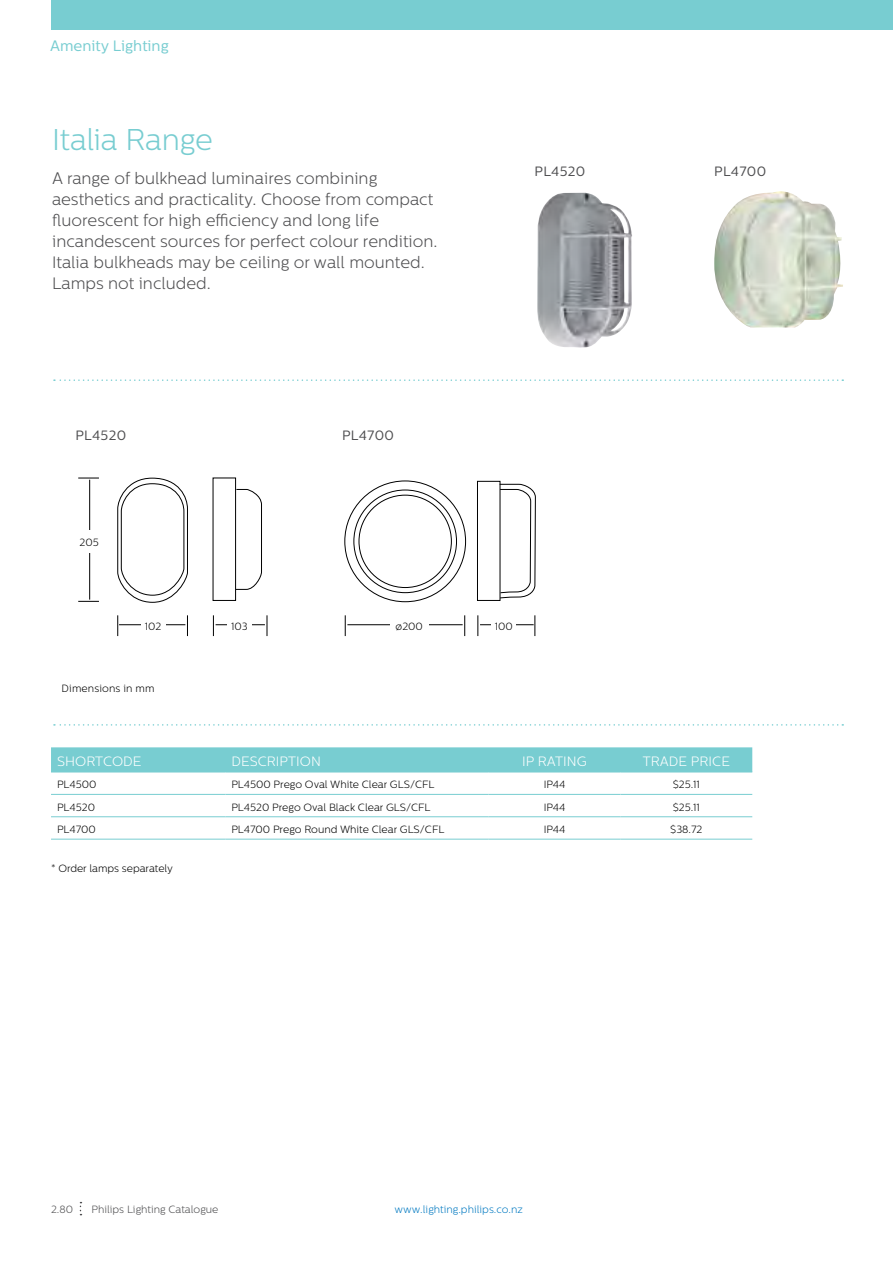
<style>
.page{position:relative;width:893px;height:1263px;background:#fff}
.page>*{position:absolute;margin:0;border:0;box-sizing:border-box;transform-origin:0 0}
.t1{font:300 30px "Centrale Sans";letter-spacing:-.01em;color:#78cdd1}
.t2{font:300 16.5px/21px "Centrale Sans";color:#4d4d4f}
.t3{font:15px "Centrale Sans";color:#78cdd1}
.t4{font:300 13.5px "Centrale Sans";letter-spacing:.005em;color:#fff}
.t5{font:13.5px "Centrale Sans";letter-spacing:.025em;color:#4d4d4f}
.t6{font:300 13.5px "Centrale Sans";letter-spacing:.005em;color:#fff}
.t7{font:300 10.5px "Centrale Sans";color:#000}
.t8{font:300 10.5px "Centrale Sans";color:#4d4d4f}
.t9{font:300 10.5px "Centrale Sans";color:#0079c1}
</style>
<div class="page">
<div style="left:51px;top:0;width:842px;height:30px;background:#78cdd1"></div>
<img style="left:537px;top:193px;width:95px;height:155px">
<img style="left:714px;top:191px;width:129px;height:136px">
<div style="left:51px;top:747px;width:701px;height:25px;background:#78cdd1"></div>
<hr style="left:51px;top:772px;width:174px;height:1px;background:#78cdd1">
<hr style="left:225px;top:772px;width:264px;height:1px;background:#78cdd1">
<hr style="left:489px;top:772px;width:131px;height:1px;background:#78cdd1">
<hr style="left:620px;top:772px;width:132px;height:1px;background:#78cdd1">
<hr style="left:51px;top:794px;width:174px;height:1px;background:#78cdd1">
<hr style="left:225px;top:794px;width:264px;height:1px;background:#78cdd1">
<hr style="left:489px;top:794px;width:131px;height:1px;background:#78cdd1">
<hr style="left:620px;top:794px;width:132px;height:1px;background:#78cdd1">
<hr style="left:51px;top:816px;width:174px;height:1px;background:#78cdd1">
<hr style="left:225px;top:816px;width:264px;height:1px;background:#78cdd1">
<hr style="left:489px;top:816px;width:131px;height:1px;background:#78cdd1">
<hr style="left:620px;top:816px;width:132px;height:1px;background:#78cdd1">
<hr style="left:51px;top:839px;width:174px;height:1px;background:#78cdd1">
<hr style="left:225px;top:839px;width:264px;height:1px;background:#78cdd1">
<hr style="left:489px;top:839px;width:131px;height:1px;background:#78cdd1">
<hr style="left:620px;top:839px;width:132px;height:1px;background:#78cdd1">
<svg style="left:54px;top:379px;width:789px;height:2px"></svg>
<svg style="left:54px;top:724px;width:789px;height:2px"></svg>
<hr style="left:89px;top:480px;width:1px;height:120px;background:#000">
<div style="left:73px;top:531px;width:32px;height:22px;background:#fff"></div>
<svg style="left:78px;top:478px;width:21px;height:1px"></svg>
<svg style="left:78px;top:601px;width:21px;height:1px"></svg>
<hr style="left:119px;top:624px;width:66px;height:1px;background:#000">
<div style="left:141px;top:610px;width:24px;height:32px;background:#fff"></div>
<svg style="left:117px;top:615px;width:1px;height:21px"></svg>
<svg style="left:187px;top:615px;width:1px;height:21px"></svg>
<hr style="left:216px;top:624px;width:49px;height:1px;background:#000">
<div style="left:227px;top:610px;width:25px;height:32px;background:#fff"></div>
<svg style="left:267px;top:615px;width:1px;height:21px"></svg>
<svg style="left:213px;top:615px;width:1px;height:21px"></svg>
<svg style="left:117px;top:477px;width:71px;height:126px"></svg>
<svg style="left:235px;top:489px;width:27px;height:101px"></svg>
<hr style="left:480px;top:624px;width:54px;height:1px;background:#000">
<div style="left:491px;top:610px;width:25px;height:32px;background:#fff"></div>
<svg style="left:534px;top:615px;width:1px;height:21px"></svg>
<svg style="left:477px;top:615px;width:1px;height:21px"></svg>
<div style="left:477px;top:481px;width:23px;height:120px;border:1px solid #000"></div>
<hr style="left:347px;top:624px;width:116px;height:1px;background:#000">
<div style="left:390px;top:612px;width:39px;height:28px;background:#fff"></div>
<svg style="left:345px;top:615px;width:1px;height:21px"></svg>
<svg style="left:464px;top:615px;width:1px;height:21px"></svg>
<svg style="left:499px;top:483px;width:37px;height:116px"></svg>
<p class="t3" style="left:50px;top:37px;width:120px">Amenity Lighting</p>
<h1 class="t1" style="left:52px;top:123px;width:162px">Italia Range</h1>
<p class="t2" style="left:52px;top:168px;width:387px">A range of bulkhead luminaires combining aesthetics and practicality. Choose from compact fluorescent for high efficiency and long life incandescent sources for perfect colour rendition.<br>Italia bulkheads may be ceiling or wall mounted.<br>Lamps not included.</p>
<p class="t5" style="left:535px;top:164px;width:52px">PL4520</p>
<p class="t5" style="left:714px;top:164px;width:53px">PL4700</p>
<p class="t5" style="left:75px;top:428px;width:52px">PL4520</p>
<p class="t5" style="left:342px;top:428px;width:53px">PL4700</p>
<p class="t7" style="left:79px;top:536px;width:21px">205</p>
<p class="t7" style="left:145px;top:620px;width:18px">102</p>
<p class="t7" style="left:231px;top:620px;width:18px">103</p>
<p class="t7" style="left:396px;top:620px;width:29px">ø200</p>
<p class="t7" style="left:495px;top:620px;width:20px">100</p>
<p class="t7" style="left:62px;top:683px;width:94px">Dimensions in mm</p>
<p class="t4" style="left:57px;top:754px;width:86px">SHORTCODE</p>
<p class="t4" style="left:231px;top:754px;width:91px">DESCRIPTION</p>
<p class="t4" style="left:522px;top:754px;width:66px">IP RATING</p>
<p class="t6" style="left:643px;top:754px;width:89px">TRADE PRICE</p>
<p class="t7" style="left:57px;top:779px;width:41px">PL4500</p>
<p class="t7" style="left:231px;top:779px;width:205px">PL4500 Prego Oval White Clear GLS/CFL</p>
<p class="t7" style="left:544px;top:779px;width:23px">IP44</p>
<p class="t7" style="left:673px;top:779px;width:29px">$25.11</p>
<p class="t7" style="left:57px;top:801px;width:40px">PL4520</p>
<p class="t7" style="left:231px;top:801px;width:201px">PL4520 Prego Oval Black Clear GLS/CFL</p>
<p class="t7" style="left:544px;top:801px;width:23px">IP44</p>
<p class="t7" style="left:673px;top:801px;width:29px">$25.11</p>
<p class="t7" style="left:57px;top:823px;width:40px">PL4700</p>
<p class="t7" style="left:231px;top:823px;width:215px">PL4700 Prego Round White Clear GLS/CFL</p>
<p class="t7" style="left:544px;top:823px;width:23px">IP44</p>
<p class="t7" style="left:670px;top:823px;width:34px">$38.72</p>
<p class="t7" style="left:51px;top:863px;width:124px">* Order lamps separately</p>
<p class="t8" style="left:51px;top:1203px;width:24px">2.80</p>
<p class="t8" style="left:91px;top:1203px;width:129px">Philips Lighting Catalogue</p>
<p class="t9" style="left:395px;top:1203px;width:130px">www.lighting.philips.co.nz</p>
</div>
